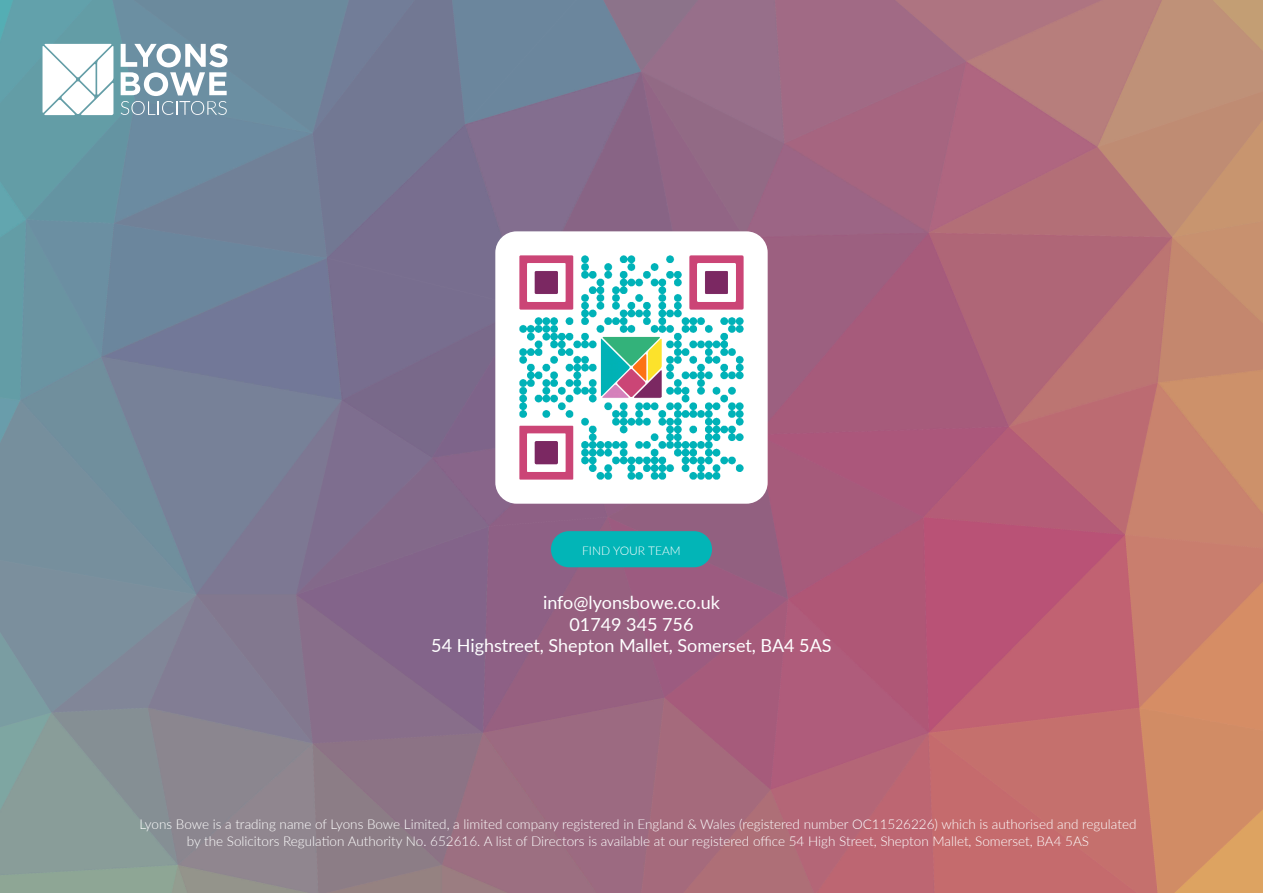
<style>
.page{position:relative;width:1263px;height:893px;background:#fff}
.page>*{position:absolute;margin:0;border:0;box-sizing:border-box;transform-origin:0 0}
.t1{font:18px "Lato";color:#fff}
.t2{font:300 13.5px/16.2px "Lato";color:#fff;text-align:center}
.t3{font:300 12px "Lato";color:#fff}
</style>
<div class="page">
<img style="left:0;top:0;width:1263px;height:893px">
<svg style="left:43px;top:44px;width:70px;height:71px"></svg>
<svg style="left:121px;top:44px;width:106px;height:71px"></svg>
<img style="left:495px;top:231px;width:273px;height:273px">
<div style="left:551px;top:531px;width:161px;height:36px;background:#02b5b7;border-radius:18px"></div>
<p class="t3" style="left:582px;top:542px;width:100px">FIND YOUR TEAM</p>
<p class="t1" style="left:543px;top:590px;width:178px">info@lyonsbowe.co.uk</p>
<p class="t1" style="left:569px;top:611px;width:126px">01749 345 756</p>
<p class="t1" style="left:431px;top:633px;width:402px">54 Highstreet, Shepton Mallet, Somerset, BA4 5AS</p>
<p class="t2" style="left:139px;top:816px;width:998px">Lyons Bowe is a trading name of Lyons Bowe Limited, a limited company registered in England &amp; Wales (registered number OC11526226) which is authorised and regulated by the Solicitors Regulation Authority No. 652616. A list of Directors is available at our registered office 54 High Street, Shepton Mallet, Somerset, BA4 5AS</p>
</div>
